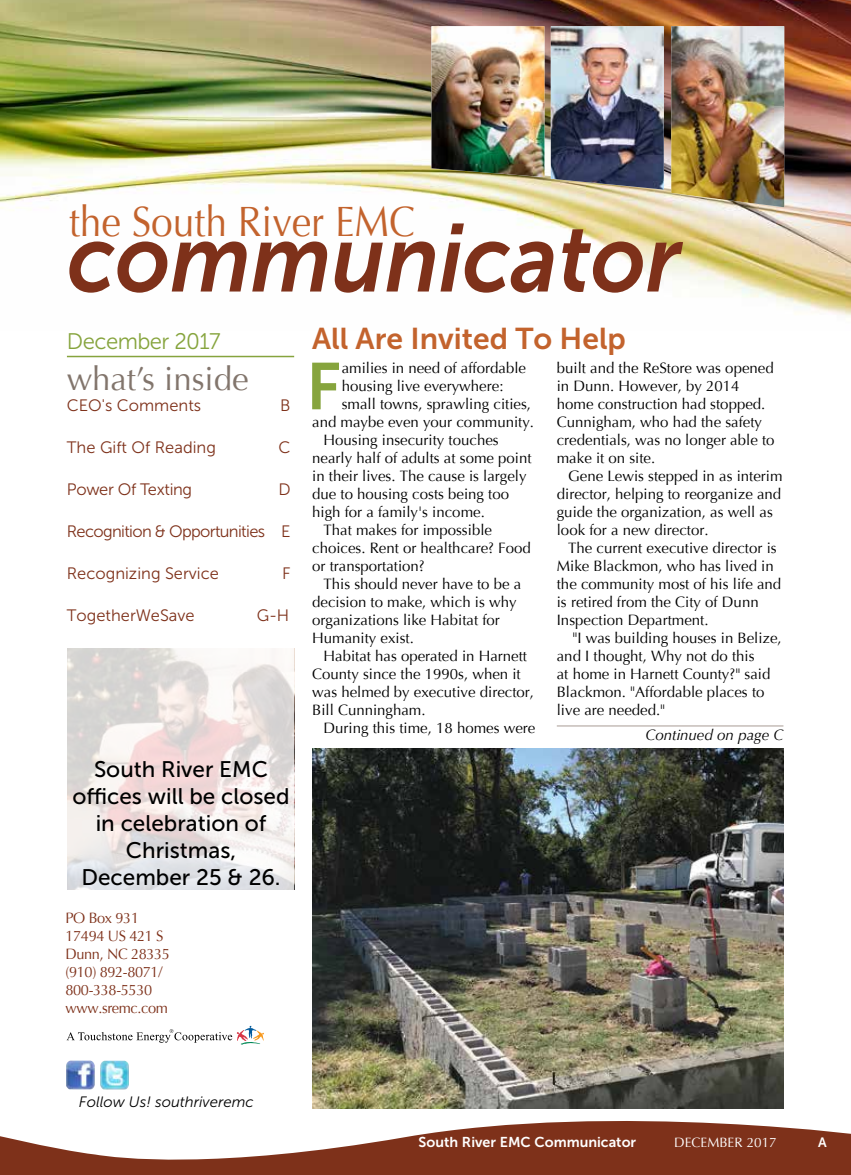
<style>
.page{position:relative;width:851px;height:1175px;background:#fff}
.page>*{position:absolute;margin:0;border:0;box-sizing:border-box;transform-origin:0 0}
.t1{font:italic 95.85px "Museo Sans 700";color:#7e311a;scale:.92 1}
.t2{font:65.7px "Museo Sans 700";color:#86a43d}
.t3{font:42.3px "Optima";color:#c3632d;scale:.92 1}
.t4{font:33px "Optima";color:#82756c}
.t5{font:30px "Museo Sans 700";color:#c3632d}
.t6{font:22.5px/27px "Museo Sans 500";color:#000;text-align:center}
.t7{font:22.5px "Museo Sans 300";letter-spacing:-.025em;color:#86a43d}
.t8{font:16.5px "Museo Sans 300";color:#7e311a}
.t9{font:16.5px "Museo Sans 300";letter-spacing:-.04em;color:#7e311a}
.t10{font:16.5px "Museo Sans 300";letter-spacing:-.02em;color:#7e311a}
.t11{font:15px/18px "Optima";color:#000}
.t12{font:15px/18px "Optima";letter-spacing:-.025em;color:#7e311a}
.t13{font:italic 15px "Museo Sans 300";color:#000}
.t14{font:italic 15px "Optima";color:#000}
.t15{font:14.25px "Museo Sans 700";color:#fff}
.t16{font:13.5px "Optima";color:#fff}
.t17{font:13.5px "Museo Sans 700";color:#fff}
</style>
<div class="page">
<img style="left:0;top:0;width:850px;height:317px">
<img style="left:671px;top:26px;width:113px;height:181px">
<img style="left:550px;top:26px;width:113px;height:163px">
<img style="left:431px;top:26px;width:113px;height:151px">
<svg style="left:0;top:1101px;width:850px;height:73px;fill:#7e311a"></svg>
<svg style="left:67px;top:1025px;width:197px;height:19px"></svg>
<img style="left:100px;top:1060px;width:29px;height:29px">
<img style="left:66px;top:1060px;width:29px;height:29px">
<hr style="left:67px;top:356px;width:227px;height:1px;background:#86a43d">
<svg style="left:68px;top:648px;width:226px;height:242px"></svg>
<hr style="left:556px;top:725px;width:227px;height:1px;background:#c5bdb8">
<img style="left:312px;top:748px;width:471px;height:360px">
<h3 class="t3" style="left:69px;top:197px;width:377px">the South River EMC</h3>
<h1 class="t1" style="left:68px;top:205px;width:668px">communicator</h1>
<h3 class="t7" style="left:67px;top:329px;width:155px">December 2017</h3>
<h3 class="t4" style="left:67px;top:360px;width:183px">what’s inside</h3>
<p class="t8" style="left:67px;top:397px;width:136px">CEO's Comments</p>
<p class="t8" style="left:280px;top:397px;width:12px">B</p>
<p class="t8" style="left:67px;top:439px;width:150px">The Gift Of Reading</p>
<p class="t8" style="left:278px;top:439px;width:14px">C</p>
<p class="t10" style="left:67px;top:481px;width:127px">Power Of Texting</p>
<p class="t8" style="left:278px;top:481px;width:14px">D</p>
<p class="t9" style="left:67px;top:523px;width:225px">Recognition &amp; Opportunities E</p>
<p class="t8" style="left:67px;top:565px;width:153px">Recognizing Service</p>
<p class="t8" style="left:282px;top:565px;width:10px">F</p>
<p class="t8" style="left:67px;top:607px;width:129px">TogetherWeSave</p>
<p class="t8" style="left:257px;top:607px;width:34px">G-H</p>
<h3 class="t6" style="left:72px;top:755px;width:219px">South River EMC offices will be closed in celebration of<br>Christmas,<br>December 25 &amp; 26.</h3>
<p class="t12" style="left:65px;top:909px;width:106px">PO Box 931<br>17494 US 421 S<br>Dunn, NC 28335 (910) 892-8071/<br>800-338-5530 www.sremc.com</p>
<h3 class="t5" style="left:312px;top:321px;width:315px">All Are Invited To Help</h3>
<h2 class="t2" style="left:306px;top:350px;width:36px">F</h2>
<p class="t11" style="left:341px;top:359px;width:186px">amilies in need of affordable</p>
<p class="t11" style="left:556px;top:359px;width:219px">built and the ReStore was opened in Dunn. However, by 2014 home construction had stopped.<br>Cunnigham, who had the safety credentials, was no longer able to make it on site.</p>
<p class="t11" style="left:556px;top:467px;width:227px;text-indent:11px">Gene Lewis stepped in as interim director, helping to reorganize and guide the organization, as well as look for a new director.</p>
<p class="t11" style="left:556px;top:539px;width:226px;text-indent:11px">The current executive director is<br>Mike Blackmon, who has lived in the community most of his life and is retired from the City of Dunn<br>Inspection Department.</p>
<p class="t11" style="left:556px;top:629px;width:226px;text-indent:16px">"I was building houses in Belize, and I thought, Why not do this<br>at home in Harnett County?" said<br>Blackmon. "Affordable places to live are needed."</p>
<p class="t14" style="left:645px;top:725px;width:139px">Continued on page C</p>
<p class="t11" style="left:341px;top:377px;width:163px">housing live everywhere:</p>
<p class="t11" style="left:341px;top:395px;width:191px">small towns, sprawling cities,</p>
<p class="t11" style="left:312px;top:413px;width:223px">and maybe even your community.</p>
<p class="t11" style="left:323px;top:431px;width:177px">Housing insecurity touches</p>
<p class="t11" style="left:312px;top:449px;width:221px">nearly half of adults at some point</p>
<p class="t11" style="left:312px;top:467px;width:216px">in their lives. The cause is largely</p>
<p class="t11" style="left:312px;top:485px;width:198px">due to housing costs being too</p>
<p class="t11" style="left:312px;top:503px;width:174px">high for a family's income.</p>
<p class="t11" style="left:323px;top:521px;width:170px">That makes for impossible</p>
<p class="t11" style="left:312px;top:539px;width:220px">choices. Rent or healthcare? Food</p>
<p class="t11" style="left:312px;top:557px;width:114px">or transportation?</p>
<p class="t11" style="left:323px;top:575px;width:199px">This should never have to be a</p>
<p class="t11" style="left:312px;top:593px;width:206px">decision to make, which is why</p>
<p class="t11" style="left:312px;top:611px;width:189px">organizations like Habitat for</p>
<p class="t11" style="left:312px;top:629px;width:103px">Humanity exist.</p>
<p class="t11" style="left:323px;top:647px;width:205px">Habitat has operated in Harnett</p>
<p class="t11" style="left:312px;top:665px;width:210px">County since the 1990s, when it</p>
<p class="t11" style="left:312px;top:683px;width:223px">was helmed by executive director,</p>
<p class="t11" style="left:312px;top:701px;width:115px">Bill Cunningham.</p>
<p class="t11" style="left:323px;top:719px;width:213px">During this time, 18 homes were</p>
<p class="t13" style="left:79px;top:1093px;width:176px">Follow Us! southriveremc</p>
<p class="t15" style="left:418px;top:1134px;width:219px">South River EMC Communicator</p>
<p class="t16" style="left:674px;top:1134px;width:104px">DECEMBER 2017</p>
<p class="t17" style="left:818px;top:1135px;width:10px">A</p>
</div>
